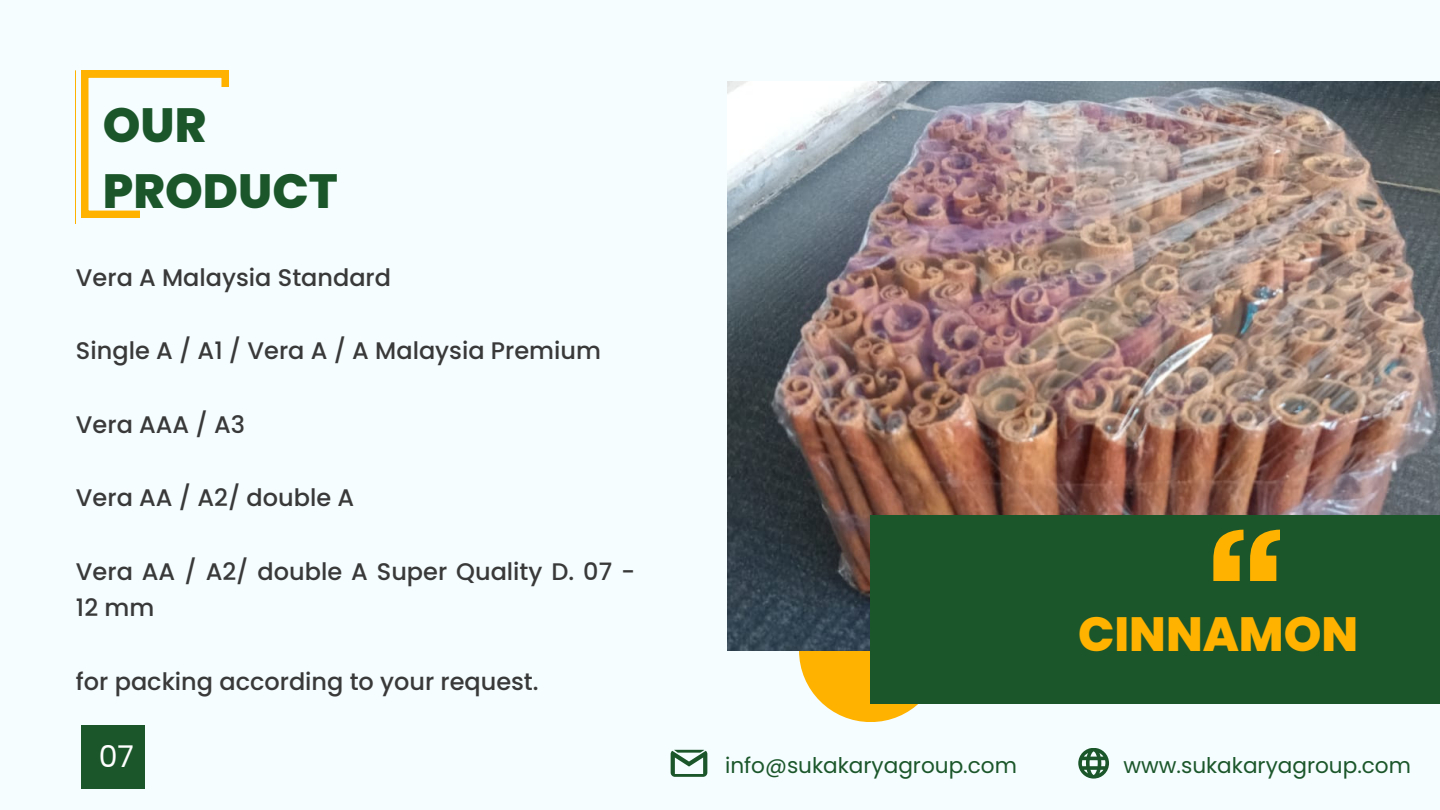
<style>
.page{position:relative;width:1440px;height:810px;background:#f5fdff}
.page>*{position:absolute;margin:0;border:0;box-sizing:border-box;transform-origin:0 0}
.t1{font:800 48px/66.8px "Poppins";color:#1b562a}
.t2{font:800 48px "Poppins";color:#ffb200}
.t3{font:30px "Poppins";color:#fff}
.t4{font:500 24px/36.8px "Poppins";color:#393939}
.t5{font:21.6px "Poppins";color:#1b562a}
</style>
<div class="page">
<svg style="left:799px;top:650px;width:119px;height:72px;fill:#ffb200"></svg>
<img style="left:728px;top:81px;width:712px;height:569px">
<div style="left:81px;top:725px;width:64px;height:64px;background:#1b562a"></div>
<svg style="left:81px;top:70px;width:148px;height:148px"></svg>
<div style="left:141px;top:87px;width:123px;height:135px;background:#f5fdff"></div>
<svg style="left:671px;top:750px;width:36px;height:27px"></svg>
<svg style="left:1078px;top:748px;width:31px;height:31px"></svg>
<div style="left:871px;top:515px;width:569px;height:189px;background:#1b562a"></div>
<svg style="left:1213px;top:530px;width:67px;height:51px"></svg>
<h1 class="t1" style="left:103px;top:91px;width:236px">OUR<br>PRODUCT</h1>
<h2 class="t4" style="left:76px;top:259px;width:317px">Vera A Malaysia Standard</h2>
<h2 class="t4" style="left:76px;top:332px;width:527px">Single A / A1 / Vera A / A Malaysia Premium</h2>
<h2 class="t4" style="left:76px;top:406px;width:171px">Vera AAA / A3</h2>
<h2 class="t4" style="left:76px;top:479px;width:280px">Vera AA / A2/ double A</h2>
<h2 class="t4" style="left:76px;top:553px;width:561px">Vera AA / A2/ double A Super Quality D. 07 -<br>12 mm</h2>
<p class="t4" style="left:76px;top:663px;width:464px">for packing according to your request.</p>
<p class="t3" style="left:99px;top:735px;width:37px">07</p>
<h2 class="t2" style="left:1078px;top:601px;width:282px">CINNAMON</h2>
<p class="t5" style="left:725px;top:750px;width:293px">info@sukakaryagroup.com</p>
<p class="t5" style="left:1123px;top:750px;width:289px">www.sukakaryagroup.com</p>
</div>
